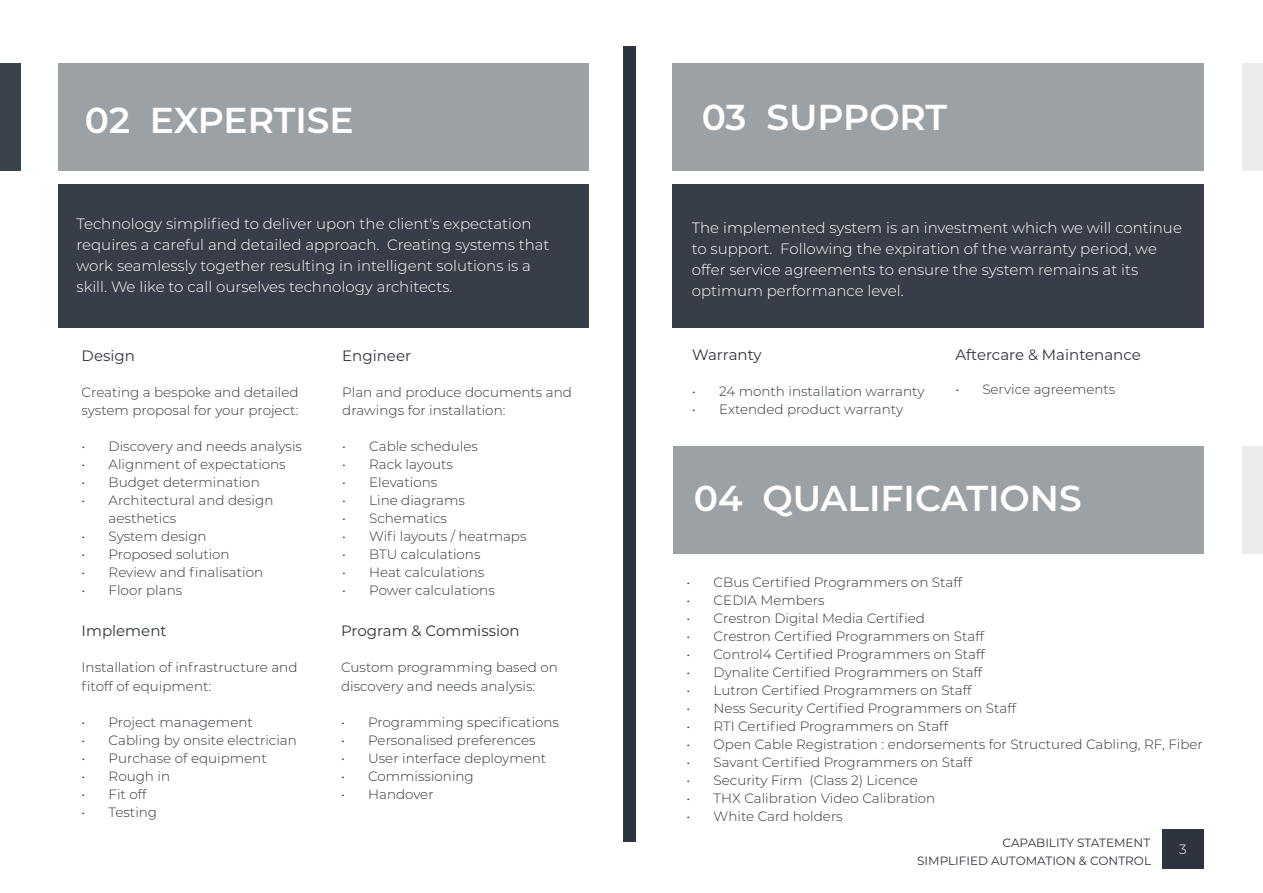
<style>
.page{position:relative;width:1263px;height:893px;background:#fff}
.page>*{position:absolute;margin:0;border:0;box-sizing:border-box;transform-origin:0 0}
.t1{font:600 36px "Montserrat";color:#fff}
.t2{font:300 15px/21px "Montserrat";color:#fff}
.t3{font:15px "Montserrat";color:#2e343f}
.t4{font:300 13.5px/18px "Montserrat";color:#2e343f}
.t5{font:300 13.5px "Montserrat";color:#fff}
.t6{font:12px/18.1px "Montserrat";color:#2e343f;text-align:right}
</style>
<div class="page">
<div style="left:59px;top:64px;width:530px;height:107px;background:#9ca1a5"></div>
<div style="left:623px;top:47px;width:12px;height:795px;background:#2e343f"></div>
<div style="left:673px;top:446px;width:530px;height:108px;background:#9ca1a5"></div>
<div style="left:59px;top:185px;width:530px;height:143px;background:#383e48"></div>
<div style="left:672px;top:64px;width:531px;height:107px;background:#9ca1a5"></div>
<div style="left:672px;top:185px;width:531px;height:143px;background:#383e48"></div>
<div style="left:1242px;top:64px;width:21px;height:107px;background:#ebeced"></div>
<div style="left:1242px;top:446px;width:21px;height:108px;background:#ebeced"></div>
<div style="left:0;top:64px;width:21px;height:107px;background:#3a434b"></div>
<div style="left:1162px;top:829px;width:41px;height:39px;background:#2e343f"></div>
<h1 class="t1" style="left:85px;top:94px;width:270px">02 EXPERTISE</h1>
<p class="t2" style="left:77px;top:213px;width:474px">Technology simplified to deliver upon the client's expectation requires a careful and detailed approach. Creating systems that work seamlessly together resulting in intelligent solutions is a skill. We like to call ourselves technology architects.</p>
<p class="t3" style="left:82px;top:345px;width:55px">Design</p>
<p class="t4" style="left:82px;top:383px;width:219px">Creating a bespoke and detailed system proposal for your project:</p>
<p class="t4" style="left:82px;top:437px;width:222px">• Discovery and needs analysis</p>
<p class="t4" style="left:82px;top:455px;width:206px">• Alignment of expectations</p>
<p class="t4" style="left:82px;top:473px;width:180px">• Budget determination</p>
<p class="t4" style="left:109px;top:491px;width:166px;text-indent:-27px">• Architectural and design aesthetics</p>
<p class="t4" style="left:82px;top:527px;width:127px">• System design</p>
<p class="t4" style="left:82px;top:545px;width:150px">• Proposed solution</p>
<p class="t4" style="left:82px;top:563px;width:183px">• Review and finalisation</p>
<p class="t4" style="left:82px;top:581px;width:102px">• Floor plans</p>
<p class="t3" style="left:82px;top:621px;width:86px">Implement</p>
<p class="t4" style="left:82px;top:658px;width:217px">Installation of infrastructure and fitoff of equipment:</p>
<p class="t4" style="left:82px;top:712px;width:173px">• Project management</p>
<p class="t4" style="left:82px;top:730px;width:217px">• Cabling by onsite electrician</p>
<p class="t4" style="left:82px;top:748px;width:187px">• Purchase of equipment</p>
<p class="t4" style="left:82px;top:766px;width:90px">• Rough in</p>
<p class="t4" style="left:82px;top:784px;width:66px">• Fit off</p>
<p class="t4" style="left:82px;top:802px;width:77px">• Testing</p>
<p class="t3" style="left:342px;top:345px;width:70px">Engineer</p>
<p class="t4" style="left:342px;top:383px;width:231px">Plan and produce documents and drawings for installation:</p>
<p class="t4" style="left:342px;top:437px;width:137px">• Cable schedules</p>
<p class="t4" style="left:342px;top:455px;width:112px">• Rack layouts</p>
<p class="t4" style="left:342px;top:473px;width:97px">• Elevations</p>
<p class="t4" style="left:342px;top:491px;width:124px">• Line diagrams</p>
<p class="t4" style="left:342px;top:509px;width:106px">• Schematics</p>
<p class="t4" style="left:342px;top:527px;width:186px">• Wifi layouts / heatmaps</p>
<p class="t4" style="left:342px;top:545px;width:140px">• BTU calculations</p>
<p class="t4" style="left:342px;top:563px;width:144px">• Heat calculations</p>
<p class="t4" style="left:342px;top:581px;width:154px">• Power calculations</p>
<p class="t3" style="left:341px;top:621px;width:180px">Program &amp; Commission</p>
<p class="t4" style="left:341px;top:658px;width:218px">Custom programming based on discovery and needs analysis:</p>
<p class="t4" style="left:341px;top:712px;width:219px">• Programming specifications</p>
<p class="t4" style="left:341px;top:730px;width:196px">• Personalised preferences</p>
<p class="t4" style="left:341px;top:748px;width:207px">• User interface deployment</p>
<p class="t4" style="left:341px;top:766px;width:134px">• Commissioning</p>
<p class="t4" style="left:341px;top:784px;width:94px">• Handover</p>
<h1 class="t1" style="left:702px;top:91px;width:247px">03 SUPPORT</h1>
<p class="t2" style="left:692px;top:217px;width:492px">The implemented system is an investment which we will continue to support. Following the expiration of the warranty period, we offer service agreements to ensure the system remains at its optimum performance level.</p>
<p class="t3" style="left:692px;top:344px;width:71px">Warranty</p>
<p class="t4" style="left:692px;top:382px;width:234px">• 24 month installation warranty</p>
<p class="t4" style="left:692px;top:400px;width:213px">• Extended product warranty</p>
<p class="t3" style="left:955px;top:344px;width:187px">Aftercare &amp; Maintenance</p>
<p class="t4" style="left:955px;top:380px;width:162px">• Service agreements</p>
<h1 class="t1" style="left:694px;top:473px;width:389px">04 QUALIFICATIONS</h1>
<p class="t4" style="left:687px;top:573px;width:277px">• CBus Certified Programmers on Staff</p>
<p class="t4" style="left:687px;top:591px;width:140px">• CEDIA Members</p>
<p class="t4" style="left:687px;top:609px;width:240px">• Crestron Digital Media Certified</p>
<p class="t4" style="left:687px;top:627px;width:299px">• Crestron Certified Programmers on Staff</p>
<p class="t4" style="left:687px;top:645px;width:300px">• Control4 Certified Programmers on Staff</p>
<p class="t4" style="left:687px;top:663px;width:297px">• Dynalite Certified Programmers on Staff</p>
<p class="t4" style="left:687px;top:681px;width:287px">• Lutron Certified Programmers on Staff</p>
<p class="t4" style="left:687px;top:699px;width:331px">• Ness Security Certified Programmers on Staff</p>
<p class="t4" style="left:687px;top:717px;width:263px">• RTI Certified Programmers on Staff</p>
<p class="t4" style="left:687px;top:735px;width:518px">• Open Cable Registration : endorsements for Structured Cabling, RF, Fiber</p>
<p class="t4" style="left:687px;top:753px;width:287px">• Savant Certified Programmers on Staff</p>
<p class="t4" style="left:687px;top:771px;width:233px">• Security Firm (Class 2) Licence</p>
<p class="t4" style="left:687px;top:789px;width:250px">• THX Calibration Video Calibration</p>
<p class="t4" style="left:687px;top:807px;width:158px">• White Card holders</p>
<p class="t6" style="left:917px;top:833px;width:235px">CAPABILITY STATEMENT<br>SIMPLIFIED AUTOMATION &amp; CONTROL</p>
<p class="t5" style="left:1179px;top:839px;width:9px">3</p>
</div>
